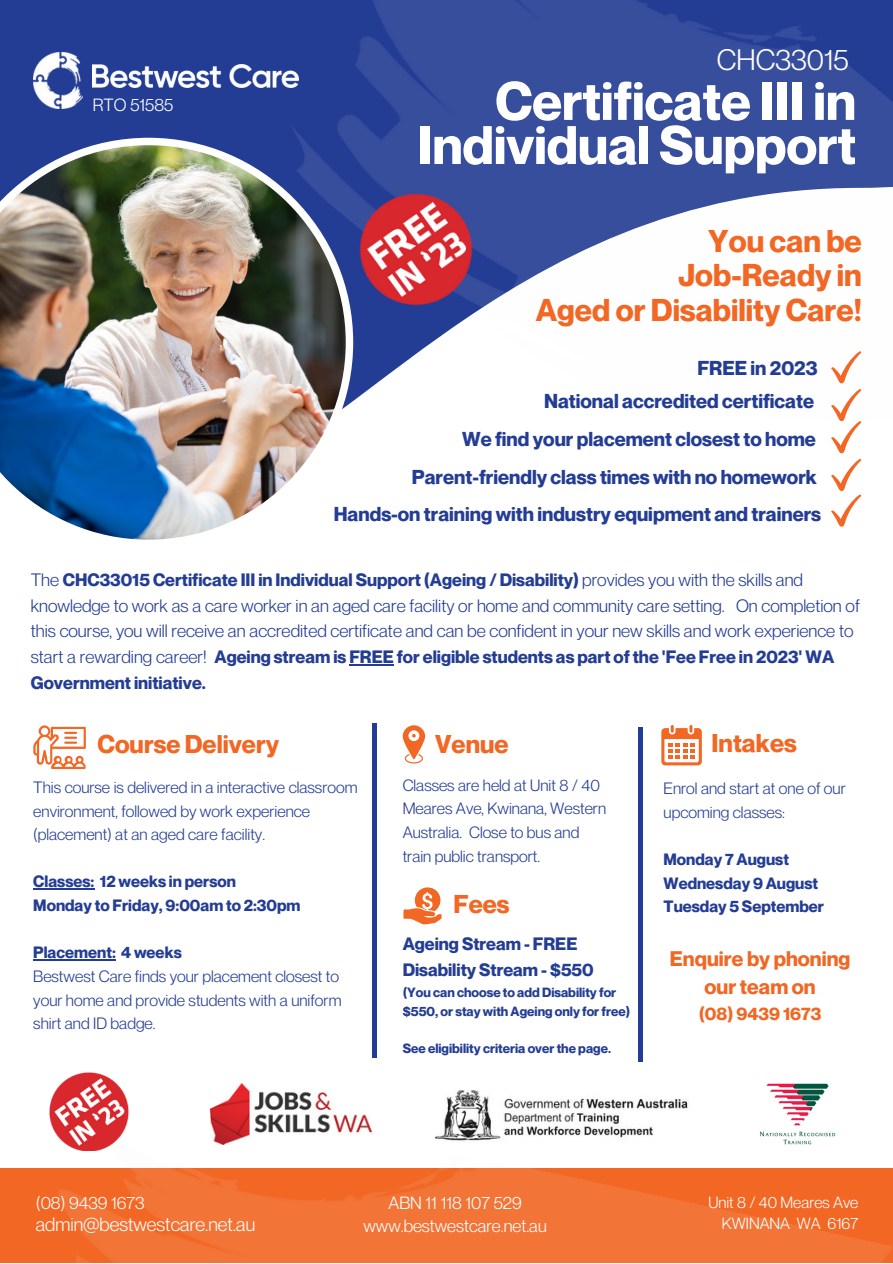
<style>
.page{position:relative;width:893px;height:1264px;background:#fff}
.page>*{position:absolute;margin:0;border:0;box-sizing:border-box;transform-origin:0 0}
.t1{font:700 52.95px "Neue Montreal";color:#fff}
.t2{font:700 30.9px "Neue Montreal";color:#f26724}
.t3{font:28.95px "Neue Montreal";color:#fff}
.t4{font:700 25.2px "Neue Montreal";color:#f26724}
.t5{font:700 25.05px "Neue Montreal";color:#f26724}
.t6{font:700 20.7px/28px "Neue Montreal";color:#f26724;text-align:center}
.t7{font:700 19.65px "Neue Montreal";color:#243d94}
.t8{font:18.75px "Neue Montreal";color:#fff}
.t9{font:700 17.7px "Neue Montreal";color:#f26724}
.t10{font:17.55px/25.8px "Neue Montreal";color:#243d94}
.t11{font:700 17.55px "Neue Montreal";color:#243d94}
.t12{font:17.25px "Neue Montreal";color:#fff}
.t13{font:16.05px/23.5px "Neue Montreal";color:#243d94}
.t14{font:700 16.05px "Neue Montreal";color:#243d94}
.t15{font:15.75px "Neue Montreal";color:#fff}
.t16{font:700 13.05px/18.6px "Neue Montreal";color:#243d94}
.s1{font-weight:700}
</style>
<div class="page">
<div style="left:0;top:0;width:215px;height:138px;background:#243d94"></div>
<img style="left:0;top:138px;width:215px;height:402px">
<img style="left:33px;top:53px;width:50px;height:56px">
<img style="left:93px;top:64px;width:122px;height:24px">
<img style="left:215px;top:0;width:677px;height:666px">
<svg style="left:830px;top:351px;width:31px;height:32px"></svg>
<img style="left:2px;top:1108px;width:890px;height:154px">
<img style="left:49px;top:1072px;width:81px;height:78px">
<img style="left:211px;top:1083px;width:160px;height:61px">
<img style="left:435px;top:1090px;width:285px;height:57px">
<img style="left:756px;top:1083px;width:82px;height:64px">
<img style="left:358px;top:194px;width:115px;height:111px">
<hr style="left:373px;top:723px;width:4px;height:333px;background:#243d94">
<svg style="left:402px;top:725px;width:23px;height:38px"></svg>
<svg style="left:403px;top:887px;width:39px;height:37px"></svg>
<hr style="left:638px;top:727px;width:4px;height:333px;background:#243d94">
<svg style="left:661px;top:725px;width:40px;height:40px"></svg>
<svg style="left:830px;top:389px;width:31px;height:137px"></svg>
<svg style="left:33px;top:725px;width:53px;height:44px"></svg>
<hr style="left:349px;top:664px;width:45px;height:1px;background:#243d94">
<hr style="left:33px;top:888px;width:61px;height:1px;background:#243d94">
<hr style="left:33px;top:959px;width:83px;height:1px;background:#243d94">
<p class="t12" style="left:93px;top:94px;width:82px">RTO 51585</p>
<p class="t3" style="left:716px;top:42px;width:134px">CHC33015</p>
<p class="t1" style="left:495px;top:68px;width:362px">Certificate III in</p>
<p class="t1" style="left:417px;top:113px;width:440px">Individual Support</p>
<p class="t2" style="left:708px;top:222px;width:155px">You can be</p>
<p class="t2" style="left:678px;top:256px;width:185px">Job-Ready in</p>
<p class="t2" style="left:535px;top:291px;width:328px">Aged or Disability Care!</p>
<p class="t7" style="left:697px;top:356px;width:122px">FREE in 2023</p>
<p class="t7" style="left:544px;top:389px;width:271px">National accredited certificate</p>
<p class="t7" style="left:462px;top:426px;width:355px">We find your placement closest to home</p>
<p class="t7" style="left:412px;top:464px;width:406px">Parent-friendly class times with no homework</p>
<p class="t7" style="left:334px;top:501px;width:489px">Hands-on training with industry equipment and trainers</p>
<p class="t10" style="left:31px;top:566px;width:830px">The <span class="s1">CHC33015 Certificate III in Individual Support (Ageing / Disability)</span> provides you with the skills and knowledge to work as a care worker in an aged care facility or home and community care setting. On completion of this course, you will receive an accredited certificate and can be confident in your new skills and work experience to start a rewarding career! <span class="s1">Ageing stream is FREE for eligible students as part of the 'Fee Free in 2023' WA Government initiative.</span></p>
<p class="t5" style="left:97px;top:728px;width:183px">Course Delivery</p>
<p class="t13" style="left:33px;top:775px;width:325px">This course is delivered in a interactive classroom environment, followed by work experience (placement) at an aged care facility.</p>
<p class="t14" style="left:33px;top:871px;width:204px">Classes: 12 weeks in person</p>
<p class="t14" style="left:33px;top:895px;width:269px">Monday to Friday, 9:00am to 2:30pm</p>
<p class="t14" style="left:33px;top:942px;width:150px">Placement: 4 weeks</p>
<p class="t13" style="left:33px;top:964px;width:309px">Bestwest Care finds your placement closest to your home and provide students with a uniform shirt and ID badge.</p>
<p class="t4" style="left:435px;top:728px;width:75px">Venue</p>
<p class="t13" style="left:402px;top:773px;width:205px">Classes are held at Unit 8 / 40<br>Meares Ave, Kwinana, Western<br>Australia. Close to bus and train public transport.</p>
<p class="t4" style="left:453px;top:888px;width:58px">Fees</p>
<p class="t11" style="left:402px;top:933px;width:176px">Ageing Stream - FREE</p>
<p class="t11" style="left:402px;top:959px;width:192px">Disability Stream - $550</p>
<p class="t16" style="left:402px;top:983px;width:229px">(You can choose to add Disability for $550, or stay with Ageing only for free)</p>
<p class="t16" style="left:402px;top:1038px;width:210px">See eligibility criteria over the page.</p>
<p class="t4" style="left:711px;top:727px;width:87px">Intakes</p>
<p class="t13" style="left:663px;top:776px;width:184px">Enrol and start at one of our upcoming classes:</p>
<p class="t14" style="left:663px;top:849px;width:127px">Monday 7 August</p>
<p class="t14" style="left:663px;top:873px;width:156px">Wednesday 9 August</p>
<p class="t14" style="left:663px;top:896px;width:162px">Tuesday 5 September</p>
<p class="t6" style="left:670px;top:944px;width:182px">Enquire by phoning our team on</p>
<p class="t9" style="left:698px;top:1003px;width:124px">(08) 9439 1673</p>
<p class="t12" style="left:36px;top:1192px;width:110px">(08) 9439 1673</p>
<p class="t15" style="left:708px;top:1192px;width:151px">Unit 8 / 40 Meares Ave</p>
<p class="t15" style="left:722px;top:1213px;width:138px">KWINANA WA 6167</p>
<p class="t12" style="left:388px;top:1192px;width:135px">ABN 11 118 107 529</p>
<p class="t12" style="left:363px;top:1214px;width:185px">www.bestwestcare.net.au</p>
<p class="t12" style="left:42px;top:1197px;width:110px">(08) 9439 1673</p>
<p class="t15" style="left:714px;top:1197px;width:151px">Unit 8 / 40 Meares Ave</p>
<p class="t15" style="left:727px;top:1218px;width:138px">KWINANA WA 6167</p>
<p class="t12" style="left:394px;top:1197px;width:135px">ABN 11 118 107 529</p>
<p class="t12" style="left:369px;top:1219px;width:185px">www.bestwestcare.net.au</p>
<p class="t8" style="left:36px;top:1212px;width:221px">admin@bestwestcare.net.au</p>
<p class="t8" style="left:42px;top:1217px;width:221px">admin@bestwestcare.net.au</p>
</div>
